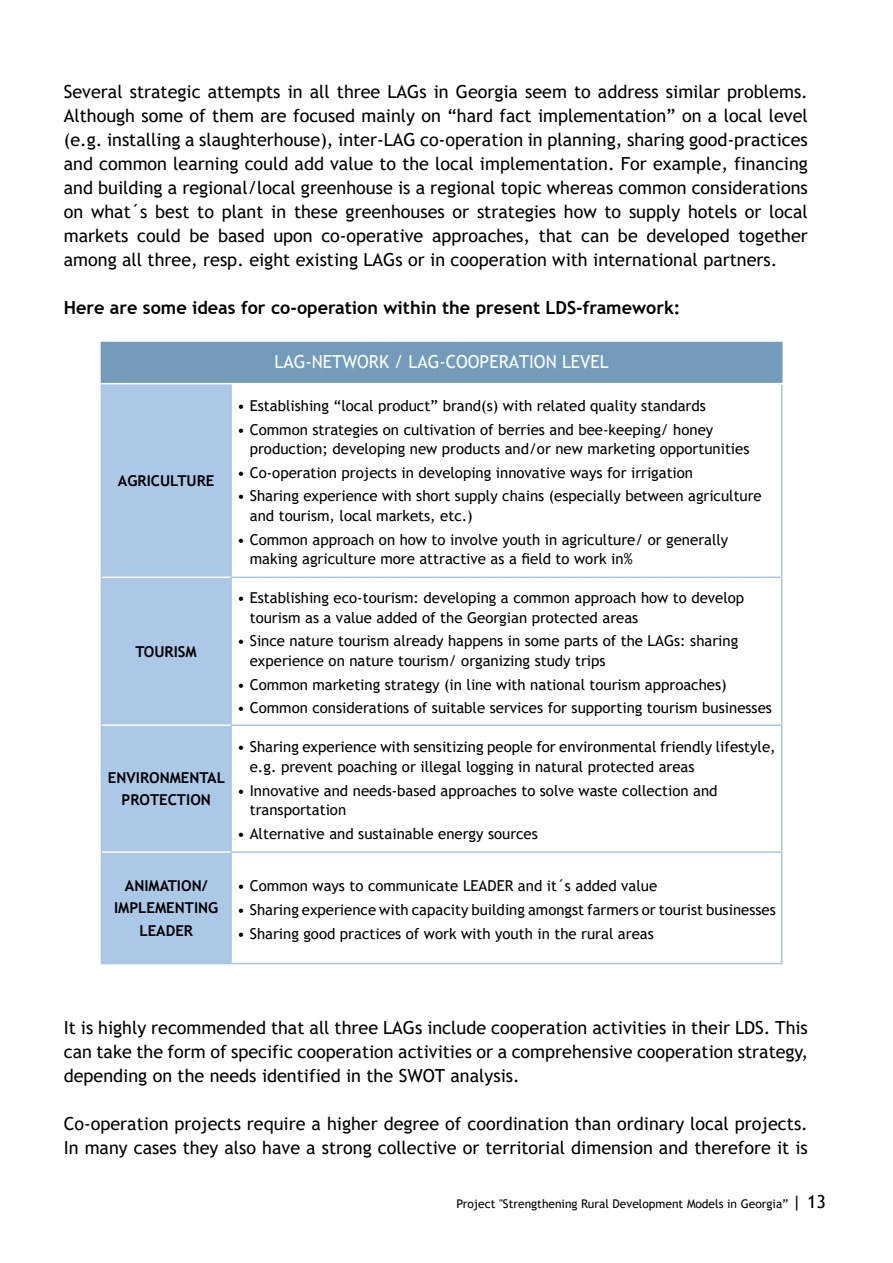
<style>
.page{position:relative;width:893px;height:1263px;background:#fff}
.page>*{position:absolute;margin:0;border:0;box-sizing:border-box;transform-origin:0 0}
.t1{font:18px/24px "Trebuchet MS";color:#000;text-align:justify}
.t2{font:700 18px "Trebuchet MS";color:#000}
.t3{font:18px "Trebuchet MS";color:#fff}
.t4{font:15px/19.5px "Trebuchet MS";color:#000}
.t5{font:700 15px/22.5px "Trebuchet MS";color:#000;text-align:center}
.t6{font:12px "Trebuchet MS";color:#000}
.s1{font-size:18px}
</style>
<div class="page">
<div style="left:101px;top:341px;width:681px;height:43px;background:#729cba"></div>
<div style="left:102px;top:384px;width:128px;height:579px;background:#abc8e7"></div>
<hr style="left:101px;top:384px;width:1px;height:193px;background:#a8c6e4">
<hr style="left:101px;top:577px;width:1px;height:148px;background:#a8c6e4">
<hr style="left:101px;top:725px;width:1px;height:127px;background:#a8c6e4">
<hr style="left:101px;top:852px;width:1px;height:111px;background:#a8c6e4">
<hr style="left:230px;top:384px;width:2px;height:193px;background:#a8c6e4">
<hr style="left:781px;top:384px;width:1px;height:193px;background:#a8c6e4">
<hr style="left:230px;top:577px;width:552px;height:1px;background:#a8c6e4">
<hr style="left:230px;top:578px;width:2px;height:146px;background:#a8c6e4">
<hr style="left:781px;top:578px;width:1px;height:146px;background:#a8c6e4">
<hr style="left:230px;top:724px;width:552px;height:2px;background:#a8c6e4">
<hr style="left:230px;top:726px;width:2px;height:125px;background:#a8c6e4">
<hr style="left:781px;top:726px;width:1px;height:125px;background:#a8c6e4">
<hr style="left:230px;top:853px;width:2px;height:110px;background:#a8c6e4">
<hr style="left:781px;top:853px;width:1px;height:110px;background:#a8c6e4">
<hr style="left:230px;top:851px;width:552px;height:2px;background:#a8c6e4">
<hr style="left:101px;top:963px;width:130px;height:1px;background:#a8c6e4">
<hr style="left:231px;top:963px;width:551px;height:1px;background:#a8c6e4">
<hr style="left:101px;top:340px;width:130px;height:2px;background:#fff">
<hr style="left:231px;top:340px;width:551px;height:2px;background:#fff">
<hr style="left:231px;top:383px;width:551px;height:1px;background:#fff">
<hr style="left:101px;top:383px;width:130px;height:1px;background:#fff">
<hr style="left:102px;top:577px;width:128px;height:1px;background:#fff">
<hr style="left:102px;top:724px;width:128px;height:2px;background:#fff">
<hr style="left:102px;top:851px;width:128px;height:2px;background:#fff">
<p class="t1" style="left:64px;top:80px;width:746px">Several strategic attempts in all three LAGs in Georgia seem to address similar problems.<br>Although some of them are focused mainly on “hard fact implementation” on a local level (e.g. installing a slaughterhouse), inter-LAG co-operation in planning, sharing good-practices and common learning could add value to the local implementation. For example, financing and building a regional/local greenhouse is a regional topic whereas common considerations on what´s best to plant in these greenhouses or strategies how to supply hotels or local markets could be based upon co-operative approaches, that can be developed together among all three, resp. eight existing LAGs or in cooperation with international partners.</p>
<p class="t2" style="left:64px;top:297px;width:618px">Here are some ideas for co-operation within the present LDS-framework:</p>
<p class="t5" style="left:118px;top:469px;width:98px">AGRICULTURE</p>
<p class="t5" style="left:136px;top:640px;width:63px">TOURISM</p>
<p class="t5" style="left:108px;top:766px;width:119px">ENVIRONMENTAL<br>PROTECTION</p>
<p class="t3" style="left:275px;top:350px;width:335px">LAG-NETWORK / LAG-COOPERATION LEVEL</p>
<p class="t4" style="left:237px;top:396px;width:470px">• Establishing “local product” brand(s) with related quality standards</p>
<p class="t4" style="left:250px;top:419px;width:501px;text-indent:-13px">• Common strategies on cultivation of berries and bee-keeping/ honey production; developing new products and/or new marketing opportunities</p>
<p class="t4" style="left:237px;top:463px;width:458px">• Co-operation projects in developing innovative ways for irrigation</p>
<p class="t4" style="left:250px;top:486px;width:513px;text-indent:-13px">• Sharing experience with short supply chains (especially between agriculture and tourism, local markets, etc.)</p>
<p class="t4" style="left:250px;top:530px;width:480px;text-indent:-13px">• Common approach on how to involve youth in agriculture/ or generally making agriculture more attractive as a field to work in%</p>
<p class="t4" style="left:250px;top:588px;width:496px;text-indent:-13px">• Establishing eco-tourism: developing a common approach how to develop tourism as a value added of the Georgian protected areas</p>
<p class="t4" style="left:250px;top:631px;width:490px;text-indent:-13px">• Since nature tourism already happens in some parts of the LAGs: sharing experience on nature tourism/ organizing study trips</p>
<p class="t4" style="left:237px;top:674px;width:491px">• Common marketing strategy (in line with national tourism approaches)</p>
<p class="t4" style="left:237px;top:698px;width:536px">• Common considerations of suitable services for supporting tourism businesses</p>
<p class="t4" style="left:250px;top:737px;width:527px;text-indent:-13px">• Sharing experience with sensitizing people for environmental friendly lifestyle, e.g. prevent poaching or illegal logging in natural protected areas</p>
<p class="t4" style="left:250px;top:780px;width:469px;text-indent:-13px">• Innovative and needs-based approaches to solve waste collection and transportation</p>
<p class="t4" style="left:237px;top:824px;width:302px">• Alternative and sustainable energy sources</p>
<p class="t5" style="left:114px;top:874px;width:106px">ANIMATION/<br>IMPLEMENTING<br>LEADER</p>
<p class="t4" style="left:237px;top:876px;width:422px">• Common ways to communicate LEADER and it´s added value</p>
<p class="t4" style="left:237px;top:900px;width:540px">• Sharing experience with capacity building amongst farmers or tourist businesses</p>
<p class="t4" style="left:237px;top:923px;width:418px">• Sharing good practices of work with youth in the rural areas</p>
<p class="t1" style="left:64px;top:1016px;width:746px">It is highly recommended that all three LAGs include cooperation activities in their LDS. This can take the form of specific cooperation activities or a comprehensive cooperation strategy, depending on the needs identified in the SWOT analysis.</p>
<p class="t1" style="left:64px;top:1112px;width:746px">Co-operation projects require a higher degree of coordination than ordinary local projects.<br>In many cases they also have a strong collective or territorial dimension and therefore it is</p>
<p class="t6" style="left:457px;top:1196px;width:371px">Project "Strengthening Rural Development Models in Georgia” <span class="s1">| 13</span></p>
</div>
